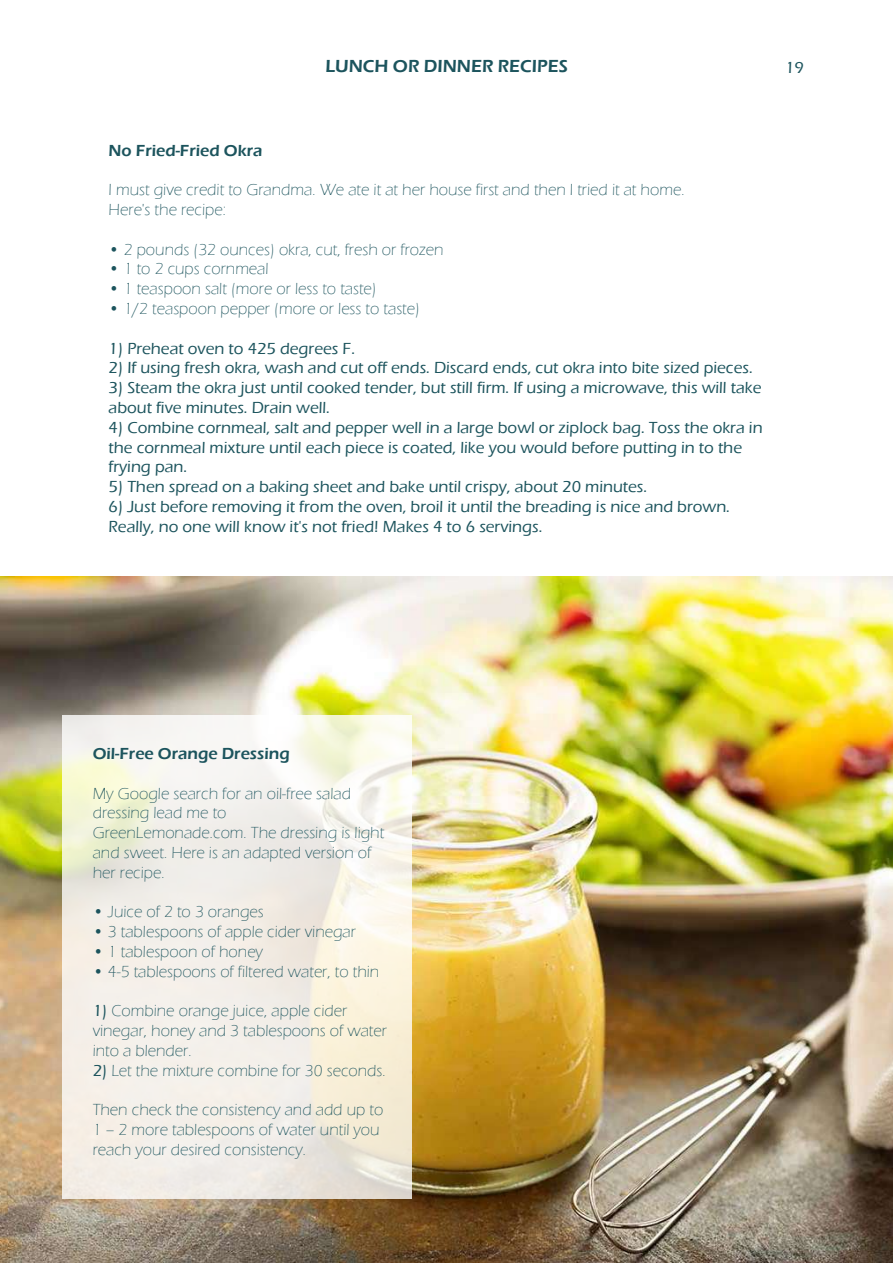
<style>
.page{position:relative;width:893px;height:1263px;background:#fff}
.page>*{position:absolute;margin:0;border:0;box-sizing:border-box;transform-origin:0 0}
.t1{font:600 18px "Eras ITC";color:#1c545d}
.t2{font:300 16.5px/19.8px "Eras ITC";color:#1c545d}
.t3{font:500 16.5px/19.8px "Eras ITC";color:#1c545d}
.t4{font:600 16.5px "Eras ITC";color:#1c545d}
.s1{font-weight:500}
</style>
<div class="page">
<img style="left:0;top:576px;width:893px;height:687px">
<svg style="left:62px;top:715px;width:349px;height:484px;background:#f3efe5"></svg>
<p class="t1" style="left:325px;top:56px;width:244px">LUNCH OR DINNER RECIPES</p>
<p class="t3" style="left:785px;top:57px;width:20px">19</p>
<p class="t4" style="left:109px;top:141px;width:155px">No Fried-Fried Okra</p>
<p class="t2" style="left:109px;top:180px;width:577px">I must give credit to Grandma. We ate it at her house first and then I tried it at home.<br>Here's the recipe:</p>
<p class="t2" style="left:109px;top:239px;width:336px">• 2 pounds (32 ounces) okra, cut, fresh or frozen</p>
<p class="t2" style="left:109px;top:259px;width:162px">• 1 to 2 cups cornmeal</p>
<p class="t2" style="left:109px;top:279px;width:270px">• 1 teaspoon salt (more or less to taste)</p>
<p class="t2" style="left:109px;top:299px;width:313px">• 1/2 teaspoon pepper (more or less to taste)</p>
<p class="t3" style="left:109px;top:338px;width:248px">1) Preheat oven to 425 degrees F.</p>
<p class="t3" style="left:109px;top:358px;width:646px">2) If using fresh okra, wash and cut off ends. Discard ends, cut okra into bite sized pieces.</p>
<p class="t3" style="left:109px;top:378px;width:654px">3) Steam the okra just until cooked tender, but still firm. If using a microwave, this will take about five minutes. Drain well.</p>
<p class="t3" style="left:109px;top:418px;width:655px">4) Combine cornmeal, salt and pepper well in a large bowl or ziplock bag. Toss the okra in the cornmeal mixture until each piece is coated, like you would before putting in to the frying pan.</p>
<p class="t3" style="left:109px;top:477px;width:540px">5) Then spread on a baking sheet and bake until crispy, about 20 minutes.</p>
<p class="t3" style="left:109px;top:497px;width:623px">6) Just before removing it from the oven, broil it until the breading is nice and brown.<br>Really, no one will know it's not fried! Makes 4 to 6 servings.</p>
<p class="t4" style="left:93px;top:744px;width:199px">Oil-Free Orange Dressing</p>
<p class="t2" style="left:93px;top:783px;width:293px">My Google search for an oil-free salad dressing lead me to<br>GreenLemonade.com. The dressing is light and sweet. Here is an adapted version of her recipe.</p>
<p class="t2" style="left:93px;top:902px;width:173px">• Juice of 2 to 3 oranges</p>
<p class="t2" style="left:93px;top:922px;width:265px">• 3 tablespoons of apple cider vinegar</p>
<p class="t2" style="left:93px;top:942px;width:172px">• 1 tablespoon of honey</p>
<p class="t2" style="left:93px;top:962px;width:288px">• 4-5 tablespoons of filtered water, to thin</p>
<p class="t2" style="left:93px;top:1001px;width:296px"><span class="s1">1)</span> Combine orange juice, apple cider vinegar, honey and 3 tablespoons of water into a blender.</p>
<p class="t2" style="left:93px;top:1061px;width:294px"><span class="s1">2)</span> Let the mixture combine for 30 seconds.</p>
<p class="t2" style="left:93px;top:1100px;width:292px">Then check the consistency and add up to<br>1 – 2 more tablespoons of water until you reach your desired consistency.</p>
</div>
